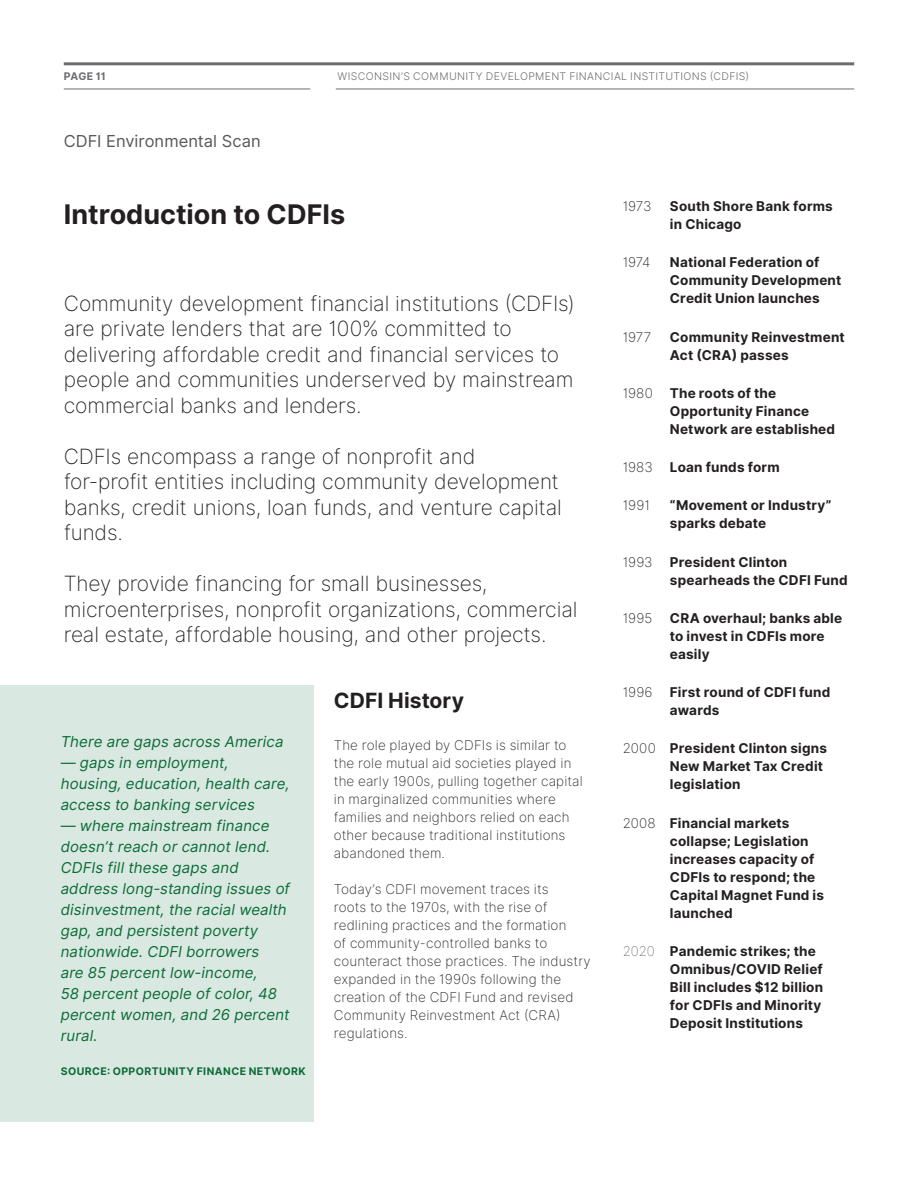
<style>
.page{position:relative;width:918px;height:1188px;background:#fff}
.page>*{position:absolute;margin:0;border:0;box-sizing:border-box;transform-origin:0 0}
.t1{font:700 27px "Inter";color:#231f20}
.t2{font:21px/25.5px "Inter Extra Light BETA";letter-spacing:-.005em;color:#231f20}
.t3{font:700 21px "Inter";letter-spacing:.005em;color:#231f20}
.t4{font:16.5px "Inter";letter-spacing:.005em;color:#57585a}
.t5{font:italic 15px/21px "Inter";letter-spacing:.01em;color:#0d6b38}
.t6{font:700 13.5px/18px "Inter";letter-spacing:.015em;color:#231f20}
.t7{font:13.5px/18px "Inter Extra Light BETA";letter-spacing:.01em;color:#231f20}
.t8{font:10.5px "Inter Light BETA";letter-spacing:.035em;color:#6c6d70}
.t9{font:700 10.5px "Inter";letter-spacing:.045em;color:#0d6b38}
.t10{font:700 10.5px "Inter";color:#6c6d70}
.s1{font-family:"Inter Extra Light BETA";font-weight:400}
.s2{font-family:"Inter Thin BETA";font-weight:400}
</style>
<div class="page">
<div style="left:0;top:685px;width:314px;height:437px;background:#d9e9e1"></div>
<hr style="left:64px;top:62px;width:790px;height:3px;background:#6c6d70">
<hr style="left:64px;top:89px;width:246px;height:1px;background:#6c6d70">
<hr style="left:336px;top:89px;width:518px;height:1px;background:#6c6d70">
<p class="t10" style="left:64px;top:68px;width:43px">PAGE 11</p>
<p class="t8" style="left:338px;top:69px;width:413px">WISCONSIN’S COMMUNITY DEVELOPMENT FINANCIAL INSTITUTIONS (CDFIS)</p>
<p class="t4" style="left:64px;top:129px;width:199px">CDFI Environmental Scan</p>
<h1 class="t1" style="left:64px;top:195px;width:283px">Introduction to CDFIs</h1>
<p class="t2" style="left:64px;top:291px;width:513px">Community development financial institutions (CDFIs) are private lenders that are 100% committed to delivering affordable credit and financial services to people and communities underserved by mainstream commercial banks and lenders.</p>
<h2 class="t2" style="left:64px;top:444px;width:500px">CDFIs encompass a range of nonprofit and for-profit entities including community development banks, credit unions, loan funds, and venture capital funds.</h2>
<h2 class="t2" style="left:64px;top:571px;width:515px">They provide financing for small businesses, microenterprises, nonprofit organizations, commercial real estate, affordable housing, and other projects.</h2>
<p class="t5" style="left:61px;top:731px;width:224px">There are gaps across America</p>
<p class="t5" style="left:61px;top:752px;width:230px">— gaps in employment, housing, education, health care, access to banking services</p>
<p class="t5" style="left:61px;top:815px;width:231px">— where mainstream finance doesn’t reach or cannot lend.<br>CDFIs fill these gaps and address long-standing issues of disinvestment, the racial wealth gap, and persistent poverty nationwide. CDFI borrowers<br>are 85 percent low-income,<br>58 percent people of color, 48 percent women, and 26 percent rural.</p>
<p class="t9" style="left:61px;top:1063px;width:247px">SOURCE: OPPORTUNITY FINANCE NETWORK</p>
<h2 class="t3" style="left:334px;top:685px;width:132px">CDFI History</h2>
<p class="t7" style="left:334px;top:737px;width:250px">The role played by CDFIs is similar to the role mutual aid societies played in the early 1900s, pulling together capital in marginalized communities where families and neighbors relied on each other because traditional institutions abandoned them.</p>
<p class="t7" style="left:334px;top:881px;width:258px">Today’s CDFI movement traces its<br>roots to the 1970s, with the rise of redlining practices and the formation<br>of community-controlled banks to counteract those practices. The industry expanded in the 1990s following the creation of the CDFI Fund and revised Community Reinvestment Act (CRA) regulations.</p>
<p class="t7" style="left:623px;top:197px;width:30px">1973</p>
<p class="t6" style="left:670px;top:198px;width:164px">South Shore Bank forms in Chicago</p>
<p class="t7" style="left:623px;top:254px;width:29px">1974</p>
<p class="t6" style="left:670px;top:254px;width:173px">National Federation of<br>Community Development<br>Credit Union launches</p>
<p class="t7" style="left:623px;top:328px;width:30px">1977</p>
<p class="t6" style="left:670px;top:328px;width:176px">Community Reinvestment<br>Act (CRA) passes</p>
<p class="t7" style="left:623px;top:384px;width:32px">1980</p>
<p class="t6" style="left:670px;top:384px;width:167px">The roots of the<br>Opportunity Finance<br>Network are established</p>
<p class="t7" style="left:623px;top:458px;width:32px">1983</p>
<p class="t6" style="left:670px;top:458px;width:111px">Loan funds form</p>
<p class="t7" style="left:623px;top:497px;width:29px">1991</p>
<p class="t6" style="left:670px;top:497px;width:163px">“Movement or Industry” sparks debate</p>
<p class="t7" style="left:623px;top:553px;width:32px">1993</p>
<p class="t6" style="left:670px;top:553px;width:179px">President Clinton spearheads the CDFI Fund</p>
<p class="t7" style="left:623px;top:609px;width:31px">1995</p>
<p class="t6" style="left:670px;top:609px;width:174px">CRA overhaul; banks able to invest in CDFIs more easily</p>
<p class="t7" style="left:623px;top:683px;width:32px">1996</p>
<p class="t6" style="left:670px;top:683px;width:162px">First round of CDFI fund awards</p>
<p class="t6" style="left:670px;top:740px;width:159px;text-indent:-47px"><span class="s1">2000</span> President Clinton signs<br>New Market Tax Credit legislation</p>
<p class="t6" style="left:670px;top:814px;width:156px;text-indent:-47px"><span class="s1">2008</span> Financial markets collapse; Legislation increases capacity of<br>CDFIs to respond; the<br>Capital Magnet Fund is launched</p>
<p class="t6" style="left:670px;top:942px;width:155px;text-indent:-47px"><span class="s2">2020</span> Pandemic strikes; the<br>Omnibus/COVID Relief<br>Bill includes $12 billion for CDFIs and Minority<br>Deposit Institutions</p>
</div>
